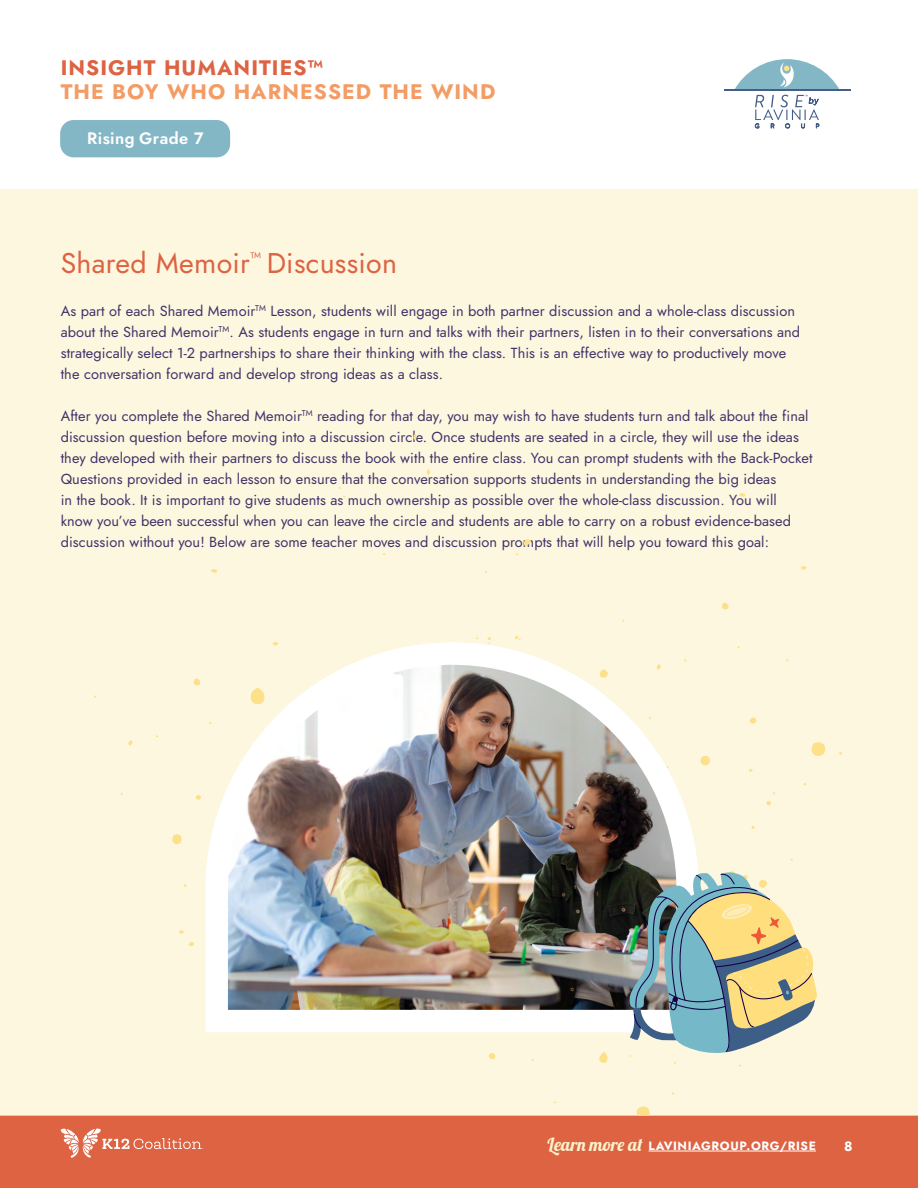
<style>
.page{position:relative;width:918px;height:1188px;background:#fff}
.page>*{position:absolute;margin:0;border:0;box-sizing:border-box;transform-origin:0 0}
.t1{font:28.5px "Jost";letter-spacing:.01em;color:#dd6342}
.t2{font:700 21px "Jost";letter-spacing:.05em;color:#f39c65}
.t3{font:700 21px "Jost";letter-spacing:.05em;color:#dd6342}
.t4{font:600 16.5px "Jost";letter-spacing:.025em;color:#fff}
.t5{font:14.55px/21px "Jost";letter-spacing:.005em;color:#41336a}
.t6{font:700 13.5px "Jost";color:#fff}
.t7{font:700 12px "Jost";letter-spacing:.05em;color:#fff}
.s1{font-family:"Lobster";font-weight:400;font-size:18px;color:#fcf2cc}
</style>
<div class="page">
<div style="left:0;top:1116px;width:918px;height:72px;background:#dd6342"></div>
<hr style="left:649px;top:1151px;width:167px;height:1px;background:#fff">
<div style="left:0;top:189px;width:918px;height:927px;background:#fdf7df"></div>
<svg style="left:61px;top:1128px;width:142px;height:30px"></svg>
<hr style="left:724px;top:89px;width:126px;height:1px;background:#435f86">
<svg style="left:734px;top:59px;width:106px;height:70px"></svg>
<div style="left:60px;top:120px;width:170px;height:37px;background:#84b7c6;border-radius:14px"></div>
<svg style="left:812px;top:742px;width:13px;height:14px"></svg>
<svg style="left:750px;top:717px;width:7px;height:7px"></svg>
<svg style="left:722px;top:602px;width:7px;height:8px"></svg>
<svg style="left:524px;top:539px;width:7px;height:8px"></svg>
<svg style="left:739px;top:493px;width:6px;height:4px"></svg>
<svg style="left:800px;top:566px;width:7px;height:4px"></svg>
<svg style="left:427px;top:469px;width:3px;height:7px"></svg>
<svg style="left:413px;top:434px;width:4px;height:6px"></svg>
<svg style="left:172px;top:834px;width:10px;height:10px"></svg>
<svg style="left:211px;top:569px;width:6px;height:4px"></svg>
<svg style="left:128px;top:740px;width:5px;height:6px"></svg>
<svg style="left:188px;top:942px;width:6px;height:4px"></svg>
<svg style="left:636px;top:1106px;width:14px;height:10px"></svg>
<svg style="left:599px;top:1052px;width:9px;height:11px"></svg>
<div style="left:488px;top:1053px;width:7px;height:6px;background:#fce08a;border-radius:3px"></div>
<svg style="left:766px;top:801px;width:5px;height:5px"></svg>
<svg style="left:179px;top:930px;width:5px;height:4px"></svg>
<svg style="left:748px;top:769px;width:5px;height:3px"></svg>
<svg style="left:751px;top:826px;width:4px;height:3px"></svg>
<img style="left:194px;top:631px;width:516px;height:413px">
<svg style="left:625px;top:871px;width:192px;height:196px;background:#b1baa4"></svg>
<h2 class="t3" style="left:61px;top:54px;width:264px">INSIGHT HUMANITIES™</h2>
<h2 class="t2" style="left:61px;top:78px;width:436px">THE BOY WHO HARNESSED THE WIND</h2>
<p class="t4" style="left:87px;top:127px;width:118px">Rising Grade 7</p>
<h1 class="t1" style="left:61px;top:244px;width:338px">Shared Memoir<sup>™</sup> Discussion</h1>
<p class="t5" style="left:61px;top:301px;width:741px">As part of each Shared Memoir<sup>TM</sup> Lesson, students will engage in both partner discussion and a whole-class discussion about the Shared Memoir<sup>TM</sup>. As students engage in turn and talks with their partners, listen in to their conversations and strategically select 1-2 partnerships to share their thinking with the class. This is an effective way to productively move the conversation forward and develop strong ideas as a class.</p>
<p class="t5" style="left:61px;top:406px;width:753px">After you complete the Shared Memoir<sup>TM</sup> reading for that day, you may wish to have students turn and talk about the final discussion question before moving into a discussion circle. Once students are seated in a circle, they will use the ideas they developed with their partners to discuss the book with the entire class. You can prompt students with the Back-Pocket Questions provided in each lesson to ensure that the conversation supports students in understanding the big ideas<br>in the book. It is important to give students as much ownership as possible over the whole-class discussion. You will<br>know you’ve been successful when you can leave the circle and students are able to carry on a robust evidence-based discussion without you! Below are some teacher moves and discussion prompts that will help you toward this goal:</p>
<p class="t7" style="left:548px;top:1137px;width:270px"><span class="s1">Learn more at</span> LAVINIAGROUP.ORG/RISE</p>
<p class="t6" style="left:844px;top:1137px;width:10px">8</p>
</div>
